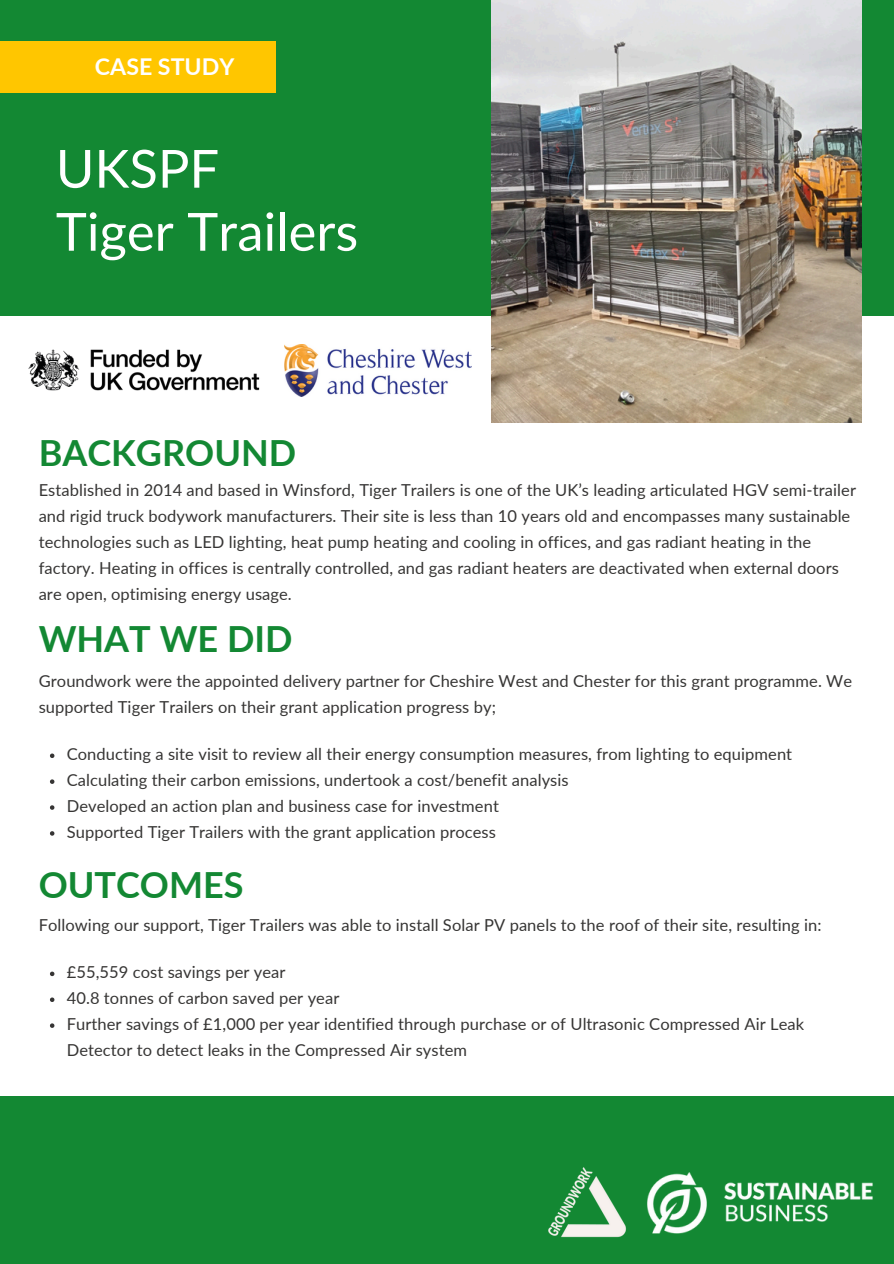
<style>
.page{position:relative;width:894px;height:1264px;background:#fff}
.page>*{position:absolute;margin:0;border:0;box-sizing:border-box;transform-origin:0 0}
.t1{font:52.5px/63px "Lato";color:#fff}
.t2{font:700 36px "Lato";color:#138833}
.t3{font:700 23.1px "Lato";color:#fff}
.t4{font:16.5px/25.8px "Lato";letter-spacing:.005em;color:#363534}
</style>
<div class="page">
<div style="left:0;top:0;width:893px;height:315px;background:#138833"></div>
<img style="left:491px;top:0;width:370px;height:422px">
<div style="left:0;top:41px;width:276px;height:52px;background:#ffc600"></div>
<img style="left:284px;top:344px;width:187px;height:52px">
<img style="left:28px;top:349px;width:232px;height:42px">
<div style="left:0;top:1096px;width:893px;height:167px;background:#138833"></div>
<img style="left:647px;top:1172px;width:226px;height:62px">
<img style="left:548px;top:1167px;width:78px;height:71px">
<svg style="left:50px;top:753px;width:4px;height:5px"></svg>
<svg style="left:50px;top:779px;width:4px;height:5px"></svg>
<svg style="left:50px;top:805px;width:4px;height:4px"></svg>
<svg style="left:50px;top:831px;width:4px;height:4px"></svg>
<svg style="left:50px;top:971px;width:4px;height:5px"></svg>
<svg style="left:50px;top:997px;width:4px;height:5px"></svg>
<svg style="left:50px;top:1023px;width:4px;height:4px"></svg>
<h3 class="t3" style="left:95px;top:52px;width:141px">CASE STUDY</h3>
<p class="t1" style="left:56px;top:136px;width:304px">UKSPF<br>Tiger Trailers</p>
<h2 class="t2" style="left:39px;top:430px;width:259px">BACKGROUND</h2>
<p class="t4" style="left:39px;top:477px;width:818px">Established in 2014 and based in Winsford, Tiger Trailers is one of the UK’s leading articulated HGV semi-trailer and rigid truck bodywork manufacturers. Their site is less than 10 years old and encompasses many sustainable technologies such as LED lighting, heat pump heating and cooling in offices, and gas radiant heating in the factory. Heating in offices is centrally controlled, and gas radiant heaters are deactivated when external doors are open, optimising energy usage.</p>
<p class="t2" style="left:39px;top:616px;width:255px">WHAT WE DID</p>
<p class="t4" style="left:39px;top:667px;width:814px">Groundwork were the appointed delivery partner for Cheshire West and Chester for this grant programme. We supported Tiger Trailers on their grant application progress by;</p>
<p class="t4" style="left:67px;top:741px;width:726px">Conducting a site visit to review all their energy consumption measures, from lighting to equipment</p>
<p class="t4" style="left:67px;top:767px;width:503px">Calculating their carbon emissions, undertook a cost/benefit analysis</p>
<h2 class="t4" style="left:67px;top:792px;width:433px">Developed an action plan and business case for investment</h2>
<p class="t4" style="left:67px;top:818px;width:430px">Supported Tiger Trailers with the grant application process</p>
<p class="t2" style="left:39px;top:862px;width:206px">OUTCOMES</p>
<p class="t4" style="left:39px;top:911px;width:784px">Following our support, Tiger Trailers was able to install Solar PV panels to the roof of their site, resulting in:</p>
<p class="t4" style="left:67px;top:959px;width:220px">£55,559 cost savings per year</p>
<p class="t4" style="left:67px;top:984px;width:274px">40.8 tonnes of carbon saved per year</p>
<p class="t4" style="left:67px;top:1010px;width:738px">Further savings of £1,000 per year identified through purchase or of Ultrasonic Compressed Air Leak<br>Detector to detect leaks in the Compressed Air system</p>
</div>
